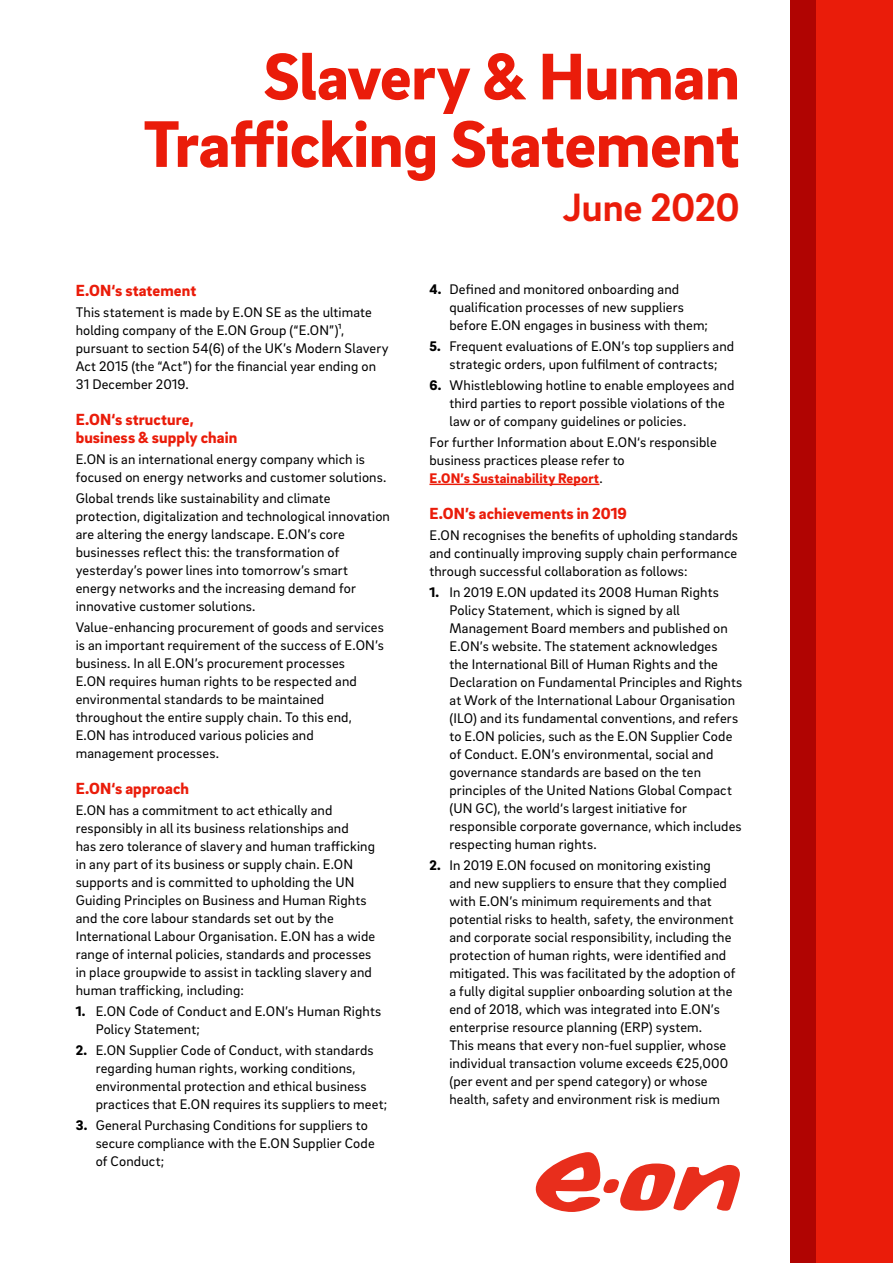
<style>
.page{position:relative;width:893px;height:1263px;background:#fff}
.page>*{position:absolute;margin:0;border:0;box-sizing:border-box;transform-origin:0 0}
.t1{font:900 67.5px/67.5px "EON Brix Sans";letter-spacing:-.01em;color:#ea1c0a;text-align:right}
.t2{font:700 40.5px "EON Brix Sans";letter-spacing:-.005em;color:#ea1c0a}
.t3{font:900 16.5px/18px "EON Brix Sans";letter-spacing:.005em;color:#ea1c0a}
.t4{font:14.25px/18px "EON Brix Sans";letter-spacing:.01em;color:#000}
.s1{font-weight:900}
.s2{font-weight:900;color:#ea1c0a}
</style>
<div class="page">
<div style="left:791px;top:0;width:102px;height:1263px;background:#b00402"></div>
<div style="left:816px;top:0;width:77px;height:1263px;background:#ea1c0a"></div>
<svg style="left:536px;top:1152px;width:204px;height:60px"></svg>
<hr style="left:429px;top:484px;width:170px;height:1px;background:#ea1c0a">
<h1 class="t1" style="left:143px;top:40px;width:598px">Slavery &amp; Human<br>Trafficking Statement</h1>
<h2 class="t2" style="left:562px;top:181px;width:179px">June 2020</h2>
<p class="t3" style="left:76px;top:280px;width:122px">E.ON‘s statement</p>
<p class="t4" style="left:76px;top:302px;width:314px">This statement is made by E.ON SE as the ultimate holding company of the E.ON Group (“E.ON”)¹, pursuant to section 54(6) of the UK’s Modern Slavery Act 2015 (the “Act”) for the financial year ending on 31 December 2019.</p>
<p class="t3" style="left:76px;top:409px;width:163px">E.ON‘s structure, business &amp; supply chain</p>
<p class="t4" style="left:76px;top:449px;width:312px">E.ON is an international energy company which is focused on energy networks and customer solutions.</p>
<p class="t4" style="left:76px;top:488px;width:316px">Global trends like sustainability and climate protection, digitalization and technological innovation are altering the energy landscape. E.ON’s core businesses reflect this: the transformation of yesterday’s power lines into tomorrow’s smart energy networks and the increasing demand for innovative customer solutions.</p>
<p class="t4" style="left:76px;top:617px;width:310px">Value-enhancing procurement of goods and services is an important requirement of the success of E.ON’s business. In all E.ON’s procurement processes<br>E.ON requires human rights to be respected and environmental standards to be maintained throughout the entire supply chain. To this end, E.ON has introduced various policies and management processes.</p>
<p class="t3" style="left:76px;top:778px;width:115px">E.ON‘s approach</p>
<p class="t4" style="left:76px;top:800px;width:301px">E.ON has a commitment to act ethically and responsibly in all its business relationships and<br>has zero tolerance of slavery and human trafficking in any part of its business or supply chain. E.ON supports and is committed to upholding the UN Guiding Principles on Business and Human Rights and the core labour standards set out by the International Labour Organisation. E.ON has a wide range of internal policies, standards and processes in place groupwide to assist in tackling slavery and human trafficking, including:</p>
<p class="t4" style="left:96px;top:1001px;width:287px;text-indent:-20px"><span class="s1">1.</span> E.ON Code of Conduct and E.ON’s Human Rights<br>Policy Statement;</p>
<p class="t4" style="left:96px;top:1040px;width:293px;text-indent:-20px"><span class="s1">2.</span> E.ON Supplier Code of Conduct, with standards regarding human rights, working conditions, environmental protection and ethical business practices that E.ON requires its suppliers to meet;</p>
<p class="t4" style="left:96px;top:1115px;width:281px;text-indent:-20px"><span class="s1">3.</span> General Purchasing Conditions for suppliers to secure compliance with the E.ON Supplier Code of Conduct;</p>
<p class="t4" style="left:449px;top:279px;width:260px;text-indent:-20px"><span class="s1">4.</span> Defined and monitored onboarding and qualification processes of new suppliers before E.ON engages in business with them;</p>
<p class="t4" style="left:429px;top:336px;width:306px;text-align:center"><span class="s1">5.</span> Frequent evaluations of E.ON’s top suppliers and strategic orders, upon fulfilment of contracts;</p>
<p class="t4" style="left:449px;top:375px;width:286px;text-indent:-20px"><span class="s1">6.</span> Whistleblowing hotline to enable employees and third parties to report possible violations of the law or of company guidelines or policies.</p>
<p class="t4" style="left:429px;top:432px;width:289px">For further Information about E.ON‘s responsible business practices please refer to<br><span class="s2">E.ON’s Sustainability Report</span>.</p>
<p class="t3" style="left:429px;top:504px;width:199px">E.ON’s achievements in 2019</p>
<p class="t4" style="left:429px;top:525px;width:310px;text-align:justify">E.ON recognises the benefits of upholding standards and continually improving supply chain performance through successful collaboration as follows:</p>
<p class="t4" style="left:449px;top:582px;width:294px;text-indent:-20px"><span class="s1">1.</span> In 2019 E.ON updated its 2008 Human Rights Policy Statement, which is signed by all Management Board members and published on E.ON’s website. The statement acknowledges<br>the International Bill of Human Rights and the Declaration on Fundamental Principles and Rights at Work of the International Labour Organisation (ILO) and its fundamental conventions, and refers to E.ON policies, such as the E.ON Supplier Code of Conduct. E.ON’s environmental, social and governance standards are based on the ten principles of the United Nations Global Compact (UN GC), the world‘s largest initiative for responsible corporate governance, which includes respecting human rights.</p>
<p class="t4" style="left:449px;top:855px;width:287px;text-indent:-20px"><span class="s1">2.</span> In 2019 E.ON focused on monitoring existing and new suppliers to ensure that they complied with E.ON’s minimum requirements and that potential risks to health, safety, the environment and corporate social responsibility, including the protection of human rights, were identified and mitigated. This was facilitated by the adoption of a fully digital supplier onboarding solution at the end of 2018, which was integrated into E.ON’s enterprise resource planning (ERP) system.<br>This means that every non-fuel supplier, whose individual transaction volume exceeds €25,000 (per event and per spend category) or whose health, safety and environment risk is medium</p>
</div>
